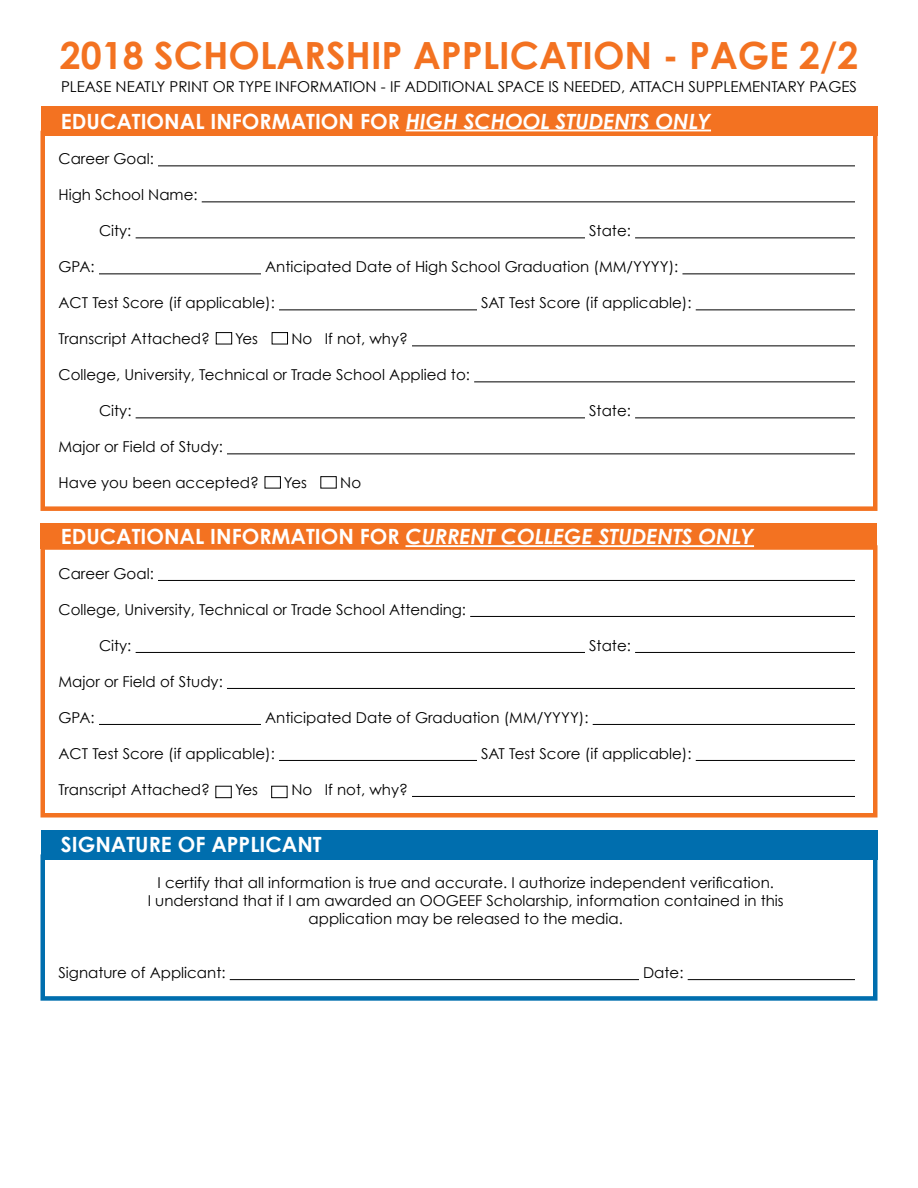
<style>
.page{position:relative;width:918px;height:1188px;background:#fff}
.page>*{position:absolute;margin:0;border:0;box-sizing:border-box;transform-origin:0 0}
.t1{font:700 37.5px "Century Gothic";color:#f37221}
.t2{font:700 21px "Century Gothic";color:#fff}
.t3{font:italic 700 21px "Century Gothic";color:#fff}
.t4{font:15px/18px "Century Gothic";color:#000;text-align:center}
.s1{font-style:italic}
.s2{font-style:normal}
</style>
<div class="page">
<hr style="left:158px;top:165px;width:697px;height:1px;background:#000">
<hr style="left:202px;top:201px;width:653px;height:1px;background:#000">
<hr style="left:136px;top:237px;width:449px;height:1px;background:#000">
<hr style="left:635px;top:237px;width:220px;height:1px;background:#000">
<hr style="left:99px;top:273px;width:162px;height:1px;background:#000">
<hr style="left:682px;top:273px;width:173px;height:1px;background:#000">
<hr style="left:279px;top:309px;width:198px;height:1px;background:#000">
<hr style="left:696px;top:309px;width:159px;height:1px;background:#000">
<hr style="left:412px;top:345px;width:443px;height:1px;background:#000">
<hr style="left:474px;top:381px;width:381px;height:1px;background:#000">
<hr style="left:136px;top:417px;width:449px;height:1px;background:#000">
<hr style="left:635px;top:417px;width:220px;height:1px;background:#000">
<hr style="left:227px;top:453px;width:628px;height:1px;background:#000">
<div style="left:40px;top:131px;width:838px;height:380px;border:4px solid #f37221"></div>
<div style="left:41px;top:106px;width:837px;height:29px;background:#f37221"></div>
<hr style="left:406px;top:130px;width:305px;height:1px;background:#fff">
<hr style="left:158px;top:580px;width:697px;height:1px;background:#000">
<hr style="left:470px;top:616px;width:385px;height:1px;background:#000">
<hr style="left:136px;top:652px;width:449px;height:1px;background:#000">
<hr style="left:635px;top:652px;width:220px;height:1px;background:#000">
<hr style="left:227px;top:688px;width:628px;height:1px;background:#000">
<hr style="left:99px;top:724px;width:162px;height:1px;background:#000">
<hr style="left:593px;top:724px;width:262px;height:1px;background:#000">
<hr style="left:279px;top:760px;width:198px;height:1px;background:#000">
<hr style="left:696px;top:760px;width:159px;height:1px;background:#000">
<hr style="left:412px;top:796px;width:443px;height:1px;background:#000">
<div style="left:40px;top:545px;width:838px;height:273px;border:4px solid #f37221"></div>
<div style="left:40px;top:523px;width:838px;height:26px;background:#f37221"></div>
<hr style="left:405px;top:545px;width:349px;height:2px;background:#fff">
<div style="left:41px;top:830px;width:837px;height:29px;background:#006eae"></div>
<hr style="left:230px;top:979px;width:409px;height:1px;background:#000">
<hr style="left:688px;top:979px;width:167px;height:1px;background:#000">
<div style="left:40px;top:854px;width:838px;height:147px;border:4px solid #006eae"></div>
<div style="left:216px;top:332px;width:16px;height:12px;border:1px solid #000"></div>
<div style="left:265px;top:476px;width:16px;height:12px;border:1px solid #000"></div>
<div style="left:215px;top:786px;width:17px;height:12px;border:1px solid #000"></div>
<div style="left:272px;top:332px;width:16px;height:12px;border:1px solid #000"></div>
<div style="left:320px;top:476px;width:17px;height:12px;border:1px solid #000"></div>
<div style="left:271px;top:786px;width:16px;height:12px;border:1px solid #000"></div>
<h1 class="t1" style="left:60px;top:31px;width:800px">2018 SCHOLARSHIP APPLICATION - PAGE 2/2</h1>
<p class="t4" style="left:61px;top:78px;width:797px">PLEASE NEATLY PRINT OR TYPE INFORMATION - IF ADDITIONAL SPACE IS NEEDED, ATTACH SUPPLEMENTARY PAGES</p>
<h2 class="t2" style="left:61px;top:108px;width:652px">EDUCATIONAL INFORMATION FOR <span class="s1">HIGH SCHOOL STUDENTS ONLY</span></h2>
<p class="t4" style="left:58px;top:150px;width:97px">Career Goal:</p>
<p class="t4" style="left:58px;top:186px;width:141px">High School Name:</p>
<p class="t4" style="left:99px;top:222px;width:34px">City:</p>
<p class="t4" style="left:589px;top:222px;width:43px">State:</p>
<p class="t4" style="left:59px;top:258px;width:38px">GPA:</p>
<p class="t4" style="left:265px;top:258px;width:415px">Anticipated Date of High School Graduation (MM/YYYY):</p>
<p class="t4" style="left:59px;top:294px;width:218px">ACT Test Score (if applicable):</p>
<p class="t4" style="left:481px;top:294px;width:212px">SAT Test Score (if applicable):</p>
<p class="t4" style="left:59px;top:330px;width:153px">Transcript Attached?</p>
<p class="t4" style="left:235px;top:330px;width:25px">Yes</p>
<p class="t4" style="left:291px;top:330px;width:118px">No If not, why?</p>
<p class="t4" style="left:59px;top:366px;width:413px">College, University, Technical or Trade School Applied to:</p>
<p class="t4" style="left:99px;top:402px;width:34px">City:</p>
<p class="t4" style="left:589px;top:402px;width:43px">State:</p>
<p class="t4" style="left:59px;top:438px;width:166px">Major or Field of Study:</p>
<p class="t4" style="left:59px;top:474px;width:202px">Have you been accepted?</p>
<p class="t4" style="left:284px;top:474px;width:25px">Yes</p>
<p class="t4" style="left:340px;top:474px;width:22px">No</p>
<h2 class="t3" style="left:61px;top:523px;width:695px"><span class="s2">EDUCATIONAL INFORMATION FOR</span> CURRENT COLLEGE STUDENTS ONLY</h2>
<p class="t4" style="left:58px;top:564px;width:97px">Career Goal:</p>
<p class="t4" style="left:58px;top:600px;width:409px">College, University, Technical or Trade School Attending:</p>
<p class="t4" style="left:99px;top:636px;width:34px">City:</p>
<p class="t4" style="left:589px;top:636px;width:43px">State:</p>
<p class="t4" style="left:59px;top:672px;width:166px">Major or Field of Study:</p>
<p class="t4" style="left:59px;top:708px;width:38px">GPA:</p>
<p class="t4" style="left:265px;top:708px;width:325px">Anticipated Date of Graduation (MM/YYYY):</p>
<p class="t4" style="left:59px;top:744px;width:218px">ACT Test Score (if applicable):</p>
<p class="t4" style="left:481px;top:744px;width:212px">SAT Test Score (if applicable):</p>
<p class="t4" style="left:59px;top:780px;width:153px">Transcript Attached?</p>
<p class="t4" style="left:235px;top:780px;width:25px">Yes</p>
<p class="t4" style="left:291px;top:780px;width:118px">No If not, why?</p>
<h2 class="t2" style="left:61px;top:832px;width:262px">SIGNATURE OF APPLICANT</h2>
<p class="t4" style="left:148px;top:874px;width:637px">I certify that all information is true and accurate. I authorize independent verification.<br>I understand that if I am awarded an OOGEEF Scholarship, information contained in this application may be released to the media.</p>
<p class="t4" style="left:58px;top:964px;width:169px">Signature of Applicant:</p>
<p class="t4" style="left:643px;top:964px;width:42px">Date:</p>
</div>
